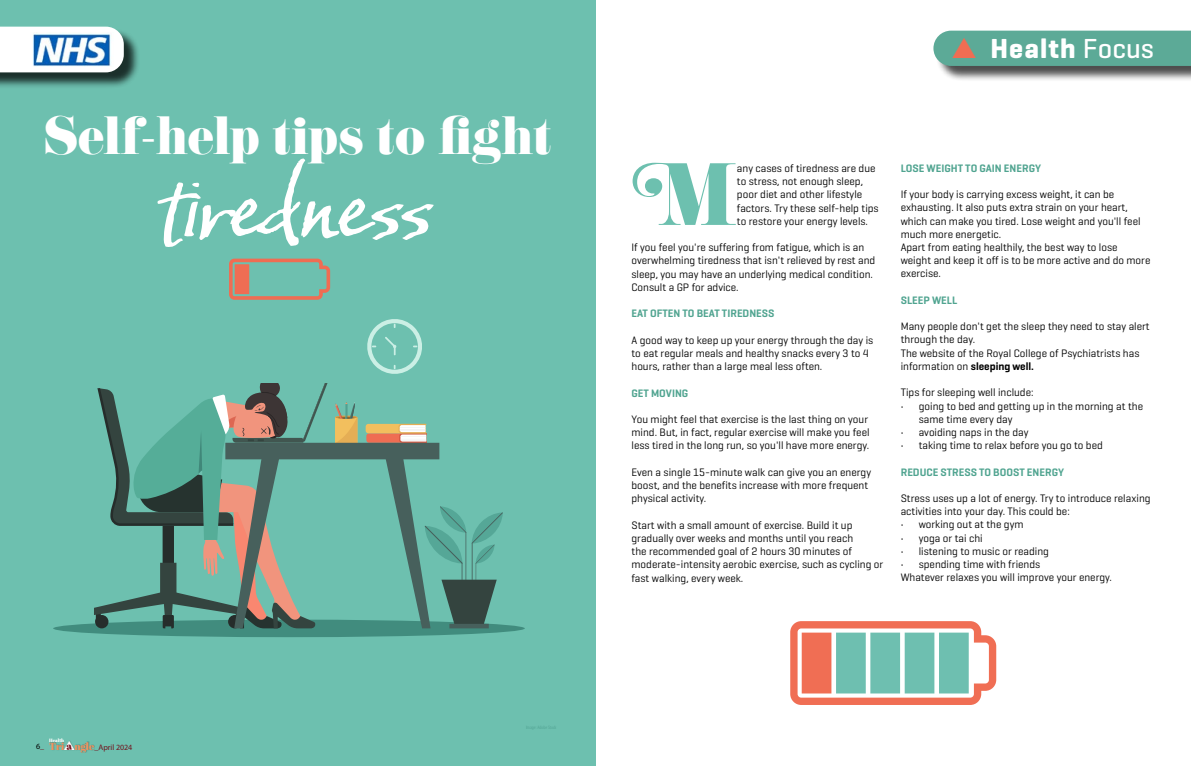
<style>
.page{position:relative;width:1191px;height:766px;background:#fff}
.page>*{position:absolute;margin:0;border:0;box-sizing:border-box;transform-origin:0 0}
.t1{font:100px "Baka Too";color:#fff}
.t2{font:77px "Eloquent JF Pro";color:#6dc0af}
.t3{font:47px "Eloquent JF Pro";color:#fff}
.t4{font:700 28px "Geogrotesque";letter-spacing:.04em;color:#fff}
.t5{font:11px/13.2px "Geogrotesque";color:#000}
.t6{font:600 11px "Geogrotesque";color:#50a490}
.t7{font:10.2px "Abril Fatface";letter-spacing:-.01em;color:#f2915e}
.t8{font:8px "Myriad Pro";color:#72121d}
.t9{font:8px "Myriad Pro";color:#000}
.t10{font:4.8px "Abril Fatface";color:#fff}
.s1{color:#72121d}
.s2{font-weight:500}
.s3{font-weight:600}
</style>
<div class="page">
<div style="left:0;top:0;width:595px;height:765px;background:#6dc0af"></div>
<div style="left:53px;top:619px;width:472px;height:18px;background:#418c7e;border-radius:50%"></div>
<svg style="left:366px;top:424px;width:61px;height:18px"></svg>
<svg style="left:385px;top:456px;width:118px;height:172px"></svg>
<svg style="left:94px;top:383px;width:263px;height:245px"></svg>
<div style="left:225px;top:442px;width:214px;height:17px;background:#47605c"></div>
<div style="left:935px;top:33px;width:256px;height:49px;background:#000;opacity:.75"></div>
<div style="left:50px;top:740px;width:44px;height:12px;background:#000;opacity:.26"></div>
<div style="left:0;top:29px;width:140px;height:60px;background:#000;opacity:.75"></div>
<svg style="left:0;top:27px;width:124px;height:45px;background:#f4f7f6"></svg>
<img style="left:23px;top:32px;width:90px;height:34px">
<svg style="left:229px;top:258px;width:102px;height:42px"></svg>
<div style="left:302px;top:264px;width:15px;height:30px;background:#6dc0af"></div>
<svg style="left:367px;top:319px;width:55px;height:55px"></svg>
<svg style="left:790px;top:621px;width:206px;height:83px"></svg>
<div style="left:933px;top:31px;width:258px;height:35px;background:#5caa97"></div>
<svg style="left:64px;top:740px;width:11px;height:9px"></svg>
<h3 class="t3" style="left:44px;top:111px;width:509px">Self-help tips to fight</h3>
<h1 class="t1" style="left:161px;top:145px;width:274px">tiredness</h1>
<p class="t10" style="left:49px;top:736px;width:16px">Health</p>
<p class="t7" style="left:49px;top:738px;width:16px">Tri</p>
<p class="t7" style="left:74px;top:738px;width:21px">ngle</p>
<p class="t9" style="left:36px;top:741px;width:10px">6<span class="s1">_</span></p>
<p class="t8" style="left:94px;top:742px;width:39px">_April 2024</p>
<h3 class="t4" style="left:990px;top:31px;width:165px">Health <span class="s2">Focus</span></h3>
<h2 class="t2" style="left:632px;top:153px;width:107px">M</h2>
<p class="t5" style="left:737px;top:161px;width:143px">any cases of tiredness are due to stress, not enough sleep, poor diet and other lifestyle factors. Try these self-help tips to restore your energy levels.</p>
<p class="t5" style="left:631px;top:240px;width:245px">If you feel you're suffering from fatigue, which is an overwhelming tiredness that isn't relieved by rest and sleep, you may have an underlying medical condition.<br>Consult a GP for advice.</p>
<p class="t6" style="left:631px;top:306px;width:144px">EAT OFTEN TO BEAT TIREDNESS</p>
<p class="t5" style="left:631px;top:333px;width:243px">A good way to keep up your energy through the day is to eat regular meals and healthy snacks every 3 to 4 hours, rather than a large meal less often.</p>
<p class="t6" style="left:631px;top:386px;width:58px">GET MOVING</p>
<p class="t5" style="left:631px;top:412px;width:240px">You might feel that exercise is the last thing on your mind. But, in fact, regular exercise will make you feel less tired in the long run, so you'll have more energy.</p>
<p class="t5" style="left:631px;top:465px;width:241px">Even a single 15-minute walk can give you an energy boost, and the benefits increase with more frequent physical activity.</p>
<p class="t5" style="left:631px;top:518px;width:253px">Start with a small amount of exercise. Build it up gradually over weeks and months until you reach<br>the recommended goal of 2 hours 30 minutes of moderate-intensity aerobic exercise, such as cycling or fast walking, every week.</p>
<p class="t6" style="left:900px;top:161px;width:142px">LOSE WEIGHT TO GAIN ENERGY</p>
<p class="t5" style="left:900px;top:187px;width:251px">If your body is carrying excess weight, it can be exhausting. It also puts extra strain on your heart, which can make you tired. Lose weight and you'll feel much more energetic.<br>Apart from eating healthily, the best way to lose weight and keep it off is to be more active and do more exercise.</p>
<p class="t6" style="left:900px;top:293px;width:58px">SLEEP WELL</p>
<p class="t5" style="left:900px;top:319px;width:250px">Many people don't get the sleep they need to stay alert through the day.<br>The website of the Royal College of Psychiatrists has information on <span class="s3">sleeping well.</span></p>
<p class="t5" style="left:900px;top:385px;width:134px">Tips for sleeping well include:</p>
<p class="t5" style="left:918px;top:398px;width:226px;text-indent:-18px">• going to bed and getting up in the morning at the same time every day</p>
<p class="t5" style="left:900px;top:425px;width:129px">• avoiding naps in the day</p>
<p class="t5" style="left:900px;top:438px;width:204px">• taking time to relax before you go to bed</p>
<p class="t6" style="left:900px;top:465px;width:165px">REDUCE STRESS TO BOOST ENERGY</p>
<p class="t5" style="left:900px;top:491px;width:251px">Stress uses up a lot of energy. Try to introduce relaxing activities into your day. This could be:</p>
<p class="t5" style="left:900px;top:517px;width:124px">• working out at the gym</p>
<p class="t5" style="left:900px;top:530px;width:83px">• yoga or tai chi</p>
<p class="t5" style="left:900px;top:544px;width:150px">• listening to music or reading</p>
<p class="t5" style="left:900px;top:557px;width:213px">• spending time with friends<br>Whatever relaxes you will improve your energy.</p>
</div>
